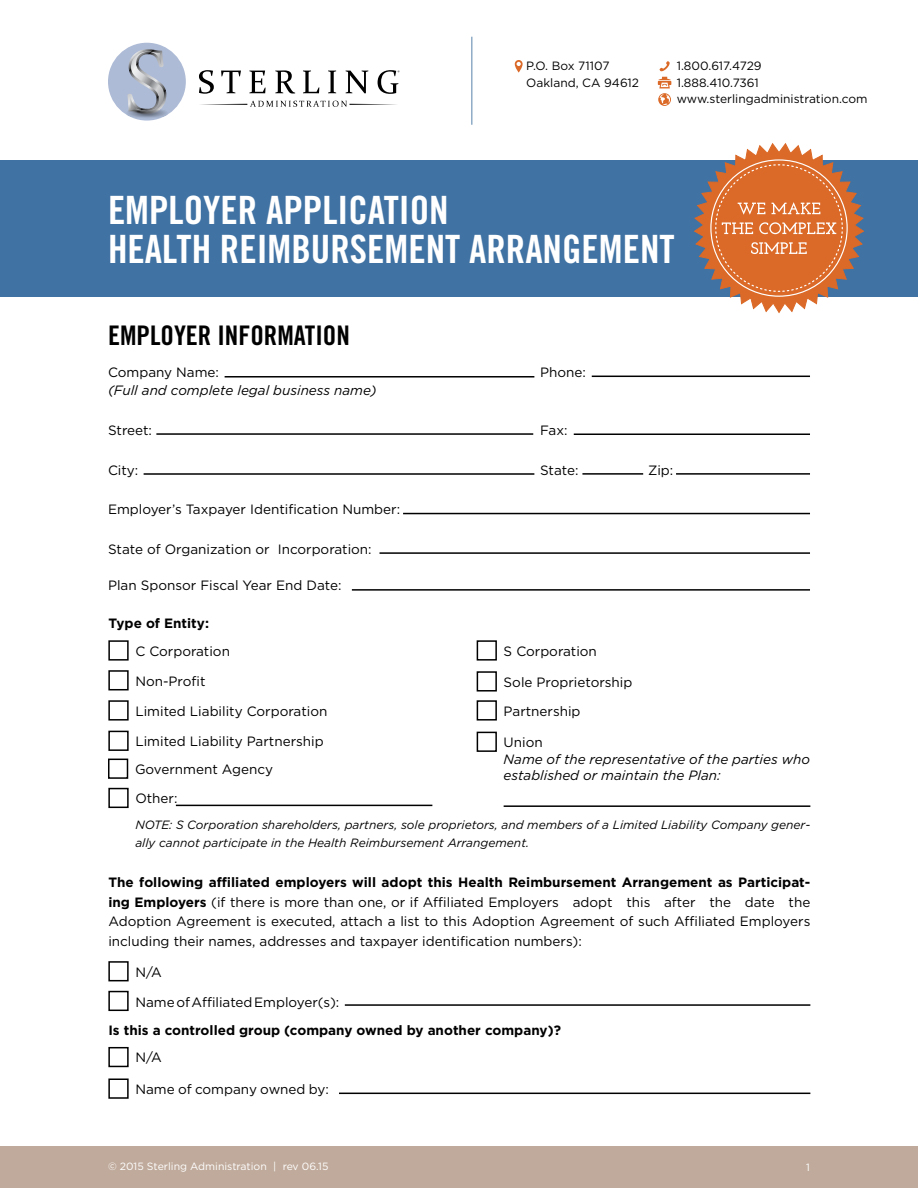
<style>
.page{position:relative;width:918px;height:1188px;background:#fff}
.page>*{position:absolute;margin:0;border:0;box-sizing:border-box;transform-origin:0 0}
.t1{font:39px/39px "Trade Gothic Bold Cond Twenty";color:#fff}
.t2{font:27px "Trade Gothic Bold Cond Twenty";color:#000}
.t3{font:13.5px/19.5px "Gotham";color:#000;text-align:justify}
.t4{font:italic 13.5px/16.2px "Gotham";color:#000}
.t5{font:700 13.5px "Gotham";color:#000}
.t6{font:italic 12px/18px "Gotham";color:#000}
.t7{font:12px/16.5px "Gotham";color:#000}
.t8{font:10.5px "Gotham";color:#fff}
.s1{font-weight:700}
</style>
<div class="page">
<div style="left:0;top:161px;width:918px;height:136px;background:#4072a3"></div>
<div style="left:0;top:1146px;width:918px;height:42px;background:#c0aa9b"></div>
<svg style="left:658px;top:61px;width:13px;height:45px"></svg>
<hr style="left:471px;top:37px;width:2px;height:88px;background:#90acc6">
<svg style="left:515px;top:60px;width:8px;height:13px"></svg>
<svg style="left:199px;top:70px;width:15px;height:24px"></svg>
<svg style="left:221px;top:71px;width:20px;height:22px"></svg>
<svg style="left:249px;top:71px;width:17px;height:22px"></svg>
<svg style="left:275px;top:70px;width:20px;height:24px"></svg>
<svg style="left:303px;top:71px;width:16px;height:22px"></svg>
<svg style="left:328px;top:71px;width:8px;height:22px"></svg>
<svg style="left:346px;top:71px;width:22px;height:22px"></svg>
<svg style="left:200px;top:101px;width:197px;height:6px"></svg>
<div style="left:108px;top:43px;width:78px;height:78px;background:#aebbd6;border-radius:50%"></div>
<svg style="left:126px;top:49px;width:42px;height:67px"></svg>
<svg style="left:378px;top:70px;width:21px;height:24px"></svg>
<img style="left:128px;top:109px;width:38px;height:9px">
<svg style="left:693px;top:143px;width:172px;height:171px"></svg>
<hr style="left:225px;top:376px;width:309px;height:2px;background:#000">
<hr style="left:156px;top:433px;width:377px;height:2px;background:#000">
<hr style="left:144px;top:473px;width:390px;height:2px;background:#000">
<hr style="left:403px;top:513px;width:407px;height:1px;background:#000">
<hr style="left:592px;top:376px;width:218px;height:1px;background:#000">
<hr style="left:574px;top:434px;width:236px;height:1px;background:#000">
<hr style="left:582px;top:473px;width:61px;height:2px;background:#000">
<hr style="left:676px;top:473px;width:134px;height:2px;background:#000">
<div style="left:108px;top:961px;width:21px;height:20px;background:#fff;border:2px solid #000"></div>
<div style="left:108px;top:991px;width:21px;height:20px;background:#fff;border:2px solid #000"></div>
<hr style="left:345px;top:1004px;width:465px;height:2px;background:#000">
<div style="left:108px;top:1047px;width:21px;height:20px;background:#fff;border:2px solid #000"></div>
<div style="left:108px;top:1078px;width:21px;height:21px;background:#fff;border:2px solid #000"></div>
<hr style="left:339px;top:1093px;width:471px;height:1px;background:#000">
<hr style="left:380px;top:552px;width:430px;height:2px;background:#000">
<hr style="left:352px;top:589px;width:458px;height:2px;background:#000">
<div style="left:108px;top:640px;width:21px;height:21px;background:#fff;border:2px solid #000"></div>
<div style="left:477px;top:640px;width:20px;height:21px;background:#fff;border:2px solid #000"></div>
<div style="left:108px;top:670px;width:21px;height:20px;background:#fff;border:2px solid #000"></div>
<div style="left:108px;top:700px;width:21px;height:21px;background:#fff;border:2px solid #000"></div>
<div style="left:108px;top:731px;width:21px;height:20px;background:#fff;border:2px solid #000"></div>
<div style="left:477px;top:671px;width:20px;height:21px;background:#fff;border:2px solid #000"></div>
<div style="left:477px;top:732px;width:20px;height:20px;background:#fff;border:2px solid #000"></div>
<div style="left:108px;top:759px;width:20px;height:20px;background:#fff;border:2px solid #000"></div>
<div style="left:108px;top:788px;width:21px;height:20px;background:#fff;border:2px solid #000"></div>
<hr style="left:176px;top:805px;width:256px;height:1px;background:#000">
<hr style="left:504px;top:805px;width:306px;height:2px;background:#000">
<div style="left:477px;top:700px;width:20px;height:21px;background:#fff;border:2px solid #000"></div>
<p class="t7" style="left:526px;top:58px;width:114px">P.O. Box 71107<br>Oakland, CA 94612</p>
<p class="t7" style="left:677px;top:58px;width:192px">1.800.617.4729<br>1.888.410.7361 www.sterlingadministration.com</p>
<h1 class="t1" style="left:108px;top:190px;width:568px">EMPLOYER APPLICATION<br>HEALTH REIMBURSEMENT ARRANGEMENT</h1>
<h2 class="t2" style="left:108px;top:319px;width:243px">EMPLOYER INFORMATION</h2>
<p class="t3" style="left:108px;top:363px;width:113px">Company Name:</p>
<p class="t3" style="left:540px;top:363px;width:47px">Phone:</p>
<p class="t4" style="left:108px;top:382px;width:270px">(Full and complete legal business name)</p>
<p class="t3" style="left:108px;top:420px;width:46px">Street:</p>
<p class="t3" style="left:540px;top:420px;width:29px">Fax:</p>
<p class="t3" style="left:108px;top:460px;width:32px">City:</p>
<p class="t3" style="left:540px;top:460px;width:40px">State:</p>
<p class="t3" style="left:648px;top:460px;width:27px">Zip:</p>
<p class="t3" style="left:108px;top:499px;width:294px">Employer’s Taxpayer Identification Number:</p>
<p class="t3" style="left:108px;top:539px;width:265px">State of Organization or Incorporation:</p>
<p class="t3" style="left:108px;top:576px;width:235px">Plan Sponsor Fiscal Year End Date:</p>
<p class="t5" style="left:108px;top:616px;width:102px">Type of Entity:</p>
<p class="t3" style="left:135px;top:641px;width:96px">C Corporation</p>
<p class="t3" style="left:504px;top:641px;width:95px">S Corporation</p>
<p class="t3" style="left:135px;top:671px;width:72px">Non-Profit</p>
<p class="t3" style="left:135px;top:701px;width:193px">Limited Liability Corporation</p>
<p class="t3" style="left:135px;top:732px;width:190px">Limited Liability Partnership</p>
<p class="t3" style="left:504px;top:672px;width:130px">Sole Proprietorship</p>
<p class="t3" style="left:504px;top:701px;width:78px">Partnership</p>
<p class="t3" style="left:504px;top:733px;width:41px">Union</p>
<p class="t4" style="left:504px;top:751px;width:308px">Name of the representative of the parties who established or maintain the Plan:</p>
<p class="t3" style="left:135px;top:755px;width:140px;line-height:28.8px">Government Agency<br>Other:</p>
<p class="t6" style="left:135px;top:816px;width:676px">NOTE: S Corporation shareholders, partners, sole proprietors, and members of a Limited Liability Company gener&shy;ally cannot participate in the Health Reimbursement Arrangement.</p>
<p class="t3" style="left:108px;top:872px;width:704px"><span class="s1">The following affiliated employers will adopt this Health Reimbursement Arrangement as Participat&shy;ing Employers</span> (if there is more than one, or if Affiliated Employers adopt this after the date the Adoption Agreement is executed, attach a list to this Adoption Agreement of such Affiliated Employers including their names, addresses and taxpayer identification numbers):</p>
<p class="t3" style="left:135px;top:962px;width:28px">N/A</p>
<p class="t3" style="left:135px;top:992px;width:205px">Name of Affiliated Employer(s):</p>
<p class="t5" style="left:108px;top:1022px;width:454px">Is this a controlled group (company owned by another company)?</p>
<p class="t3" style="left:135px;top:1048px;width:28px">N/A</p>
<p class="t3" style="left:135px;top:1079px;width:195px">Name of company owned by:</p>
<p class="t8" style="left:108px;top:1161px;width:222px">© 2015 Sterling Administration | rev 06.15</p>
<p class="t8" style="left:806px;top:1162px;width:5px">1</p>
</div>
